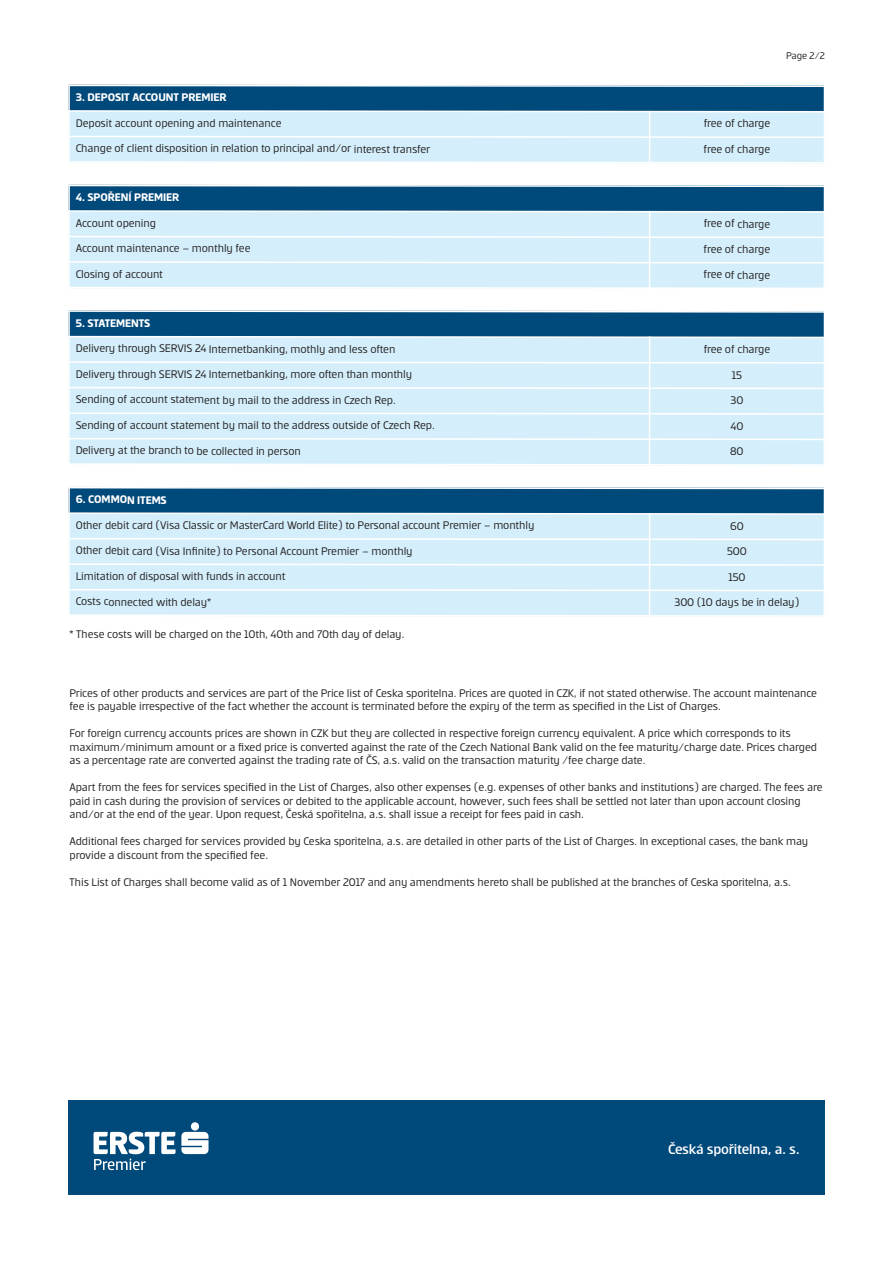
<style>
.page{position:relative;width:893px;height:1263px;background:#fff}
.page>*{position:absolute;margin:0;border:0;box-sizing:border-box;transform-origin:0 0}
.t1{font:500 15px "Erste";letter-spacing:-.02em;color:#fff}
.t2{font:12px/13.5px "Erste";letter-spacing:-.01em;color:#231f20}
.t3{font:700 12px "Erste";letter-spacing:-.005em;color:#fff}
.t4{font:10.5px "Erste";color:#231f20}
</style>
<div class="page">
<div style="left:68px;top:1100px;width:757px;height:95px;background:#00497b"></div>
<svg style="left:94px;top:1122px;width:115px;height:48px"></svg>
<svg style="left:68px;top:84px;width:757px;height:80px;background:#98bed4"></svg>
<svg style="left:68px;top:184px;width:757px;height:105px;background:#a7cadd"></svg>
<svg style="left:68px;top:310px;width:756px;height:156px;background:#b6d6e7"></svg>
<svg style="left:68px;top:486px;width:757px;height:131px;background:#b0d1e3"></svg>
<p class="t4" style="left:786px;top:49px;width:40px">Page 2/2</p>
<p class="t3" style="left:76px;top:90px;width:152px">3. DEPOSIT ACCOUNT PREMIER</p>
<p class="t2" style="left:76px;top:116px;width:207px">Deposit account opening and maintenance</p>
<p class="t2" style="left:704px;top:117px;width:68px">free of charge</p>
<p class="t2" style="left:76px;top:141px;width:356px">Change of client disposition in relation to principal and/or interest transfer</p>
<p class="t2" style="left:704px;top:142px;width:68px">free of charge</p>
<p class="t3" style="left:76px;top:190px;width:105px">4. SPOŘENÍ PREMIER</p>
<p class="t2" style="left:76px;top:216px;width:82px">Account opening</p>
<p class="t2" style="left:704px;top:217px;width:68px">free of charge</p>
<p class="t2" style="left:76px;top:241px;width:176px">Account maintenance – monthly fee</p>
<p class="t2" style="left:704px;top:242px;width:68px">free of charge</p>
<p class="t2" style="left:76px;top:267px;width:89px">Closing of account</p>
<p class="t2" style="left:704px;top:268px;width:68px">free of charge</p>
<p class="t3" style="left:76px;top:316px;width:76px">5. STATEMENTS</p>
<p class="t2" style="left:76px;top:342px;width:321px">Delivery through SERVIS 24 Internetbanking, mothly and less often</p>
<p class="t2" style="left:704px;top:342px;width:68px">free of charge</p>
<p class="t2" style="left:76px;top:367px;width:338px">Delivery through SERVIS 24 Internetbanking, more often than monthly</p>
<p class="t2" style="left:732px;top:368px;width:12px">15</p>
<p class="t2" style="left:76px;top:393px;width:322px">Sending of account statement by mail to the address in Czech Rep.</p>
<p class="t2" style="left:731px;top:393px;width:14px">30</p>
<p class="t2" style="left:76px;top:418px;width:361px">Sending of account statement by mail to the address outside of Czech Rep.</p>
<p class="t2" style="left:730px;top:419px;width:14px">40</p>
<p class="t2" style="left:76px;top:444px;width:227px">Delivery at the branch to be collected in person</p>
<p class="t2" style="left:730px;top:444px;width:15px">80</p>
<p class="t3" style="left:76px;top:492px;width:93px">6. COMMON ITEMS</p>
<p class="t2" style="left:76px;top:518px;width:460px">Other debit card (Visa Classic or MasterCard World Elite) to Personal account Premier – monthly</p>
<p class="t2" style="left:730px;top:519px;width:15px">60</p>
<p class="t2" style="left:76px;top:544px;width:338px">Other debit card (Visa Infinite) to Personal Account Premier – monthly</p>
<p class="t2" style="left:727px;top:544px;width:21px">500</p>
<p class="t2" style="left:76px;top:569px;width:211px">Limitation of disposal with funds in account</p>
<p class="t2" style="left:728px;top:570px;width:19px">150</p>
<p class="t2" style="left:76px;top:595px;width:137px">Costs connected with delay*</p>
<p class="t2" style="left:674px;top:595px;width:126px">300 (10 days be in delay)</p>
<p class="t2" style="left:70px;top:628px;width:336px">* These costs will be charged on the 10th, 40th and 70th day of delay.</p>
<p class="t2" style="left:70px;top:686px;width:749px">Prices of other products and services are part of the Price list of Ceska sporitelna. Prices are quoted in CZK, if not stated otherwise. The account maintenance fee is payable irrespective of the fact whether the account is terminated before the expiry of the term as specified in the List of Charges.</p>
<p class="t2" style="left:70px;top:726px;width:749px">For foreign currency accounts prices are shown in CZK but they are collected in respective foreign currency equivalent. A price which corresponds to its maximum/minimum amount or a fixed price is converted against the rate of the Czech National Bank valid on the fee maturity/charge date. Prices charged as a percentage rate are converted against the trading rate of ČS, a.s. valid on the transaction maturity /fee charge date.</p>
<p class="t2" style="left:70px;top:780px;width:754px">Apart from the fees for services specified in the List of Charges, also other expenses (e.g. expenses of other banks and institutions) are charged. The fees are paid in cash during the provision of services or debited to the applicable account, however, such fees shall be settled not later than upon account closing and/or at the end of the year. Upon request, Česká spořitelna, a.s. shall issue a receipt for fees paid in cash.</p>
<p class="t2" style="left:70px;top:834px;width:740px">Additional fees charged for services provided by Ceska sporitelna, a.s. are detailed in other parts of the List of Charges. In exceptional cases, the bank may provide a discount from the specified fee.</p>
<p class="t2" style="left:70px;top:875px;width:723px">This List of Charges shall become valid as of 1 November 2017 and any amendments hereto shall be published at the branches of Ceska sporitelna, a.s.</p>
<p class="t1" style="left:668px;top:1140px;width:133px">Česká spořitelna, a. s.</p>
</div>
